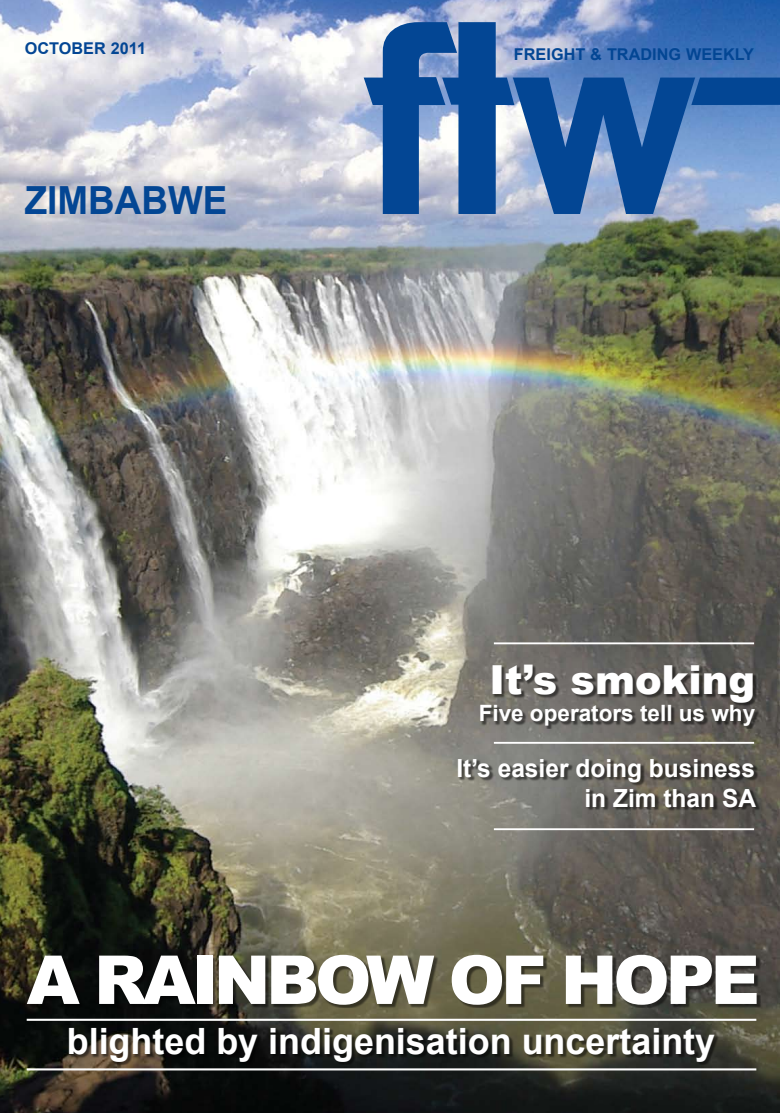
<style>
.page{position:relative;width:780px;height:1113px;background:#fff}
.page>*{position:absolute;margin:0;border:0;box-sizing:border-box;transform-origin:0 0}
.t1{font:900 67.5px "Arial";letter-spacing:-.06em;color:#fff}
.t2{font:900 40px "Arial";color:#fff}
.t3{font:700 38.75px "Arial";color:#034694;scale:.95 1}
.t4{font:700 36.25px "Arial";color:#fff}
.t5{font:700 25px/30px "Arial";color:#fff;text-align:right}
.t6{font:700 22.5px "Arial";color:#fff}
.t7{font:700 16.25px "Arial";color:#034694}
</style>
<div class="page">
<img style="left:0;top:0;width:780px;height:1113px">
<svg style="left:363px;top:22px;width:417px;height:192px;background:#527db7"></svg>
<hr style="left:494px;top:742px;width:260px;height:2px;background:#fff">
<hr style="left:494px;top:642px;width:260px;height:2px;background:#fff">
<hr style="left:494px;top:828px;width:260px;height:2px;background:#fff">
<div style="left:457px;top:758px;width:302px;height:52px;background:#000;opacity:.5"></div>
<div style="left:480px;top:664px;width:278px;height:65px;background:#000;opacity:.5"></div>
<div style="left:69px;top:1027px;width:649px;height:37px;background:#000;opacity:.5"></div>
<div style="left:27px;top:954px;width:733px;height:54px;background:#000;opacity:.5"></div>
<hr style="left:27px;top:1018px;width:729px;height:2px;background:#fff">
<hr style="left:27px;top:1068px;width:729px;height:2px;background:#fff">
<p class="t7" style="left:25px;top:38px;width:123px">OCTOBER 2011</p>
<p class="t7" style="left:514px;top:44px;width:241px">FREIGHT &amp; TRADING WEEKLY</p>
<p class="t3" style="left:25px;top:175px;width:215px">ZIMBABWE</p>
<p class="t2" style="left:489px;top:657px;width:267px">IT’S SMOKING</p>
<p class="t6" style="left:478px;top:698px;width:278px">Five operators tell us why</p>
<p class="t5" style="left:456px;top:754px;width:301px">It’s easier doing business in Zim than SA</p>
<p class="t1" style="left:27px;top:942px;width:734px">A RAI NBOW OF HOPE</p>
<p class="t4" style="left:67px;top:1017px;width:650px">blighted by indigenisation uncertainty</p>
</div>
